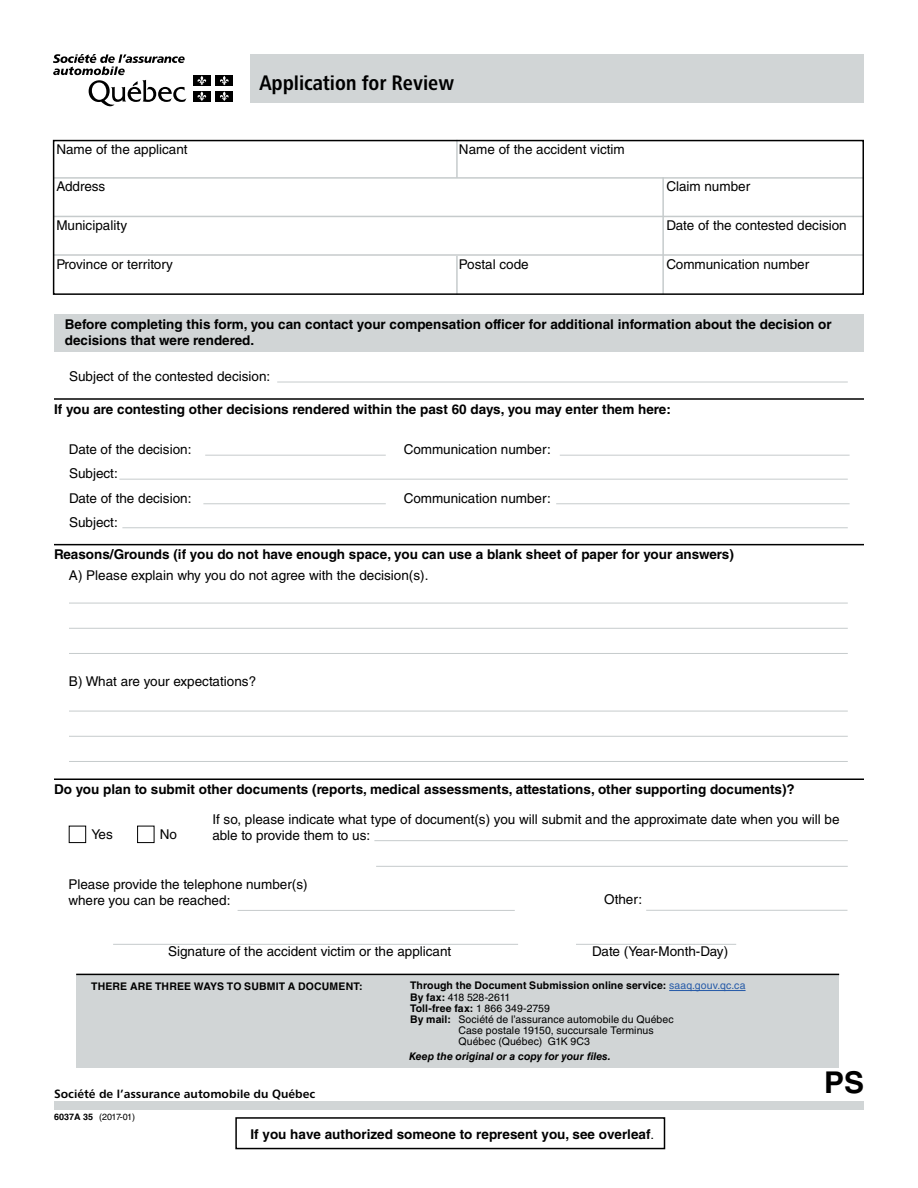
<style>
.page{position:relative;width:918px;height:1188px;background:#fff}
.page>*{position:absolute;margin:0;border:0;box-sizing:border-box;transform-origin:0 0}
.t1{font:700 30px "Helvetica LT Std";color:#000}
.t2{font:21px "Chaloult Cond Demi Gras";color:#000}
.t3{font:13.5px/16.2px "Helvetica LT Std";color:#000}
.t4{font:700 13.5px/16.2px "Helvetica LT Std";color:#000}
.t5{font:12px "Chaloult Demi Gras";color:#000}
.t6{font:700 10.5px/11.2px "Helvetica LT Std";letter-spacing:.01em;color:#000}
.t7{font:10.5px/11.2px "Helvetica LT Std";letter-spacing:.01em;color:#000}
.t8{font:italic 700 10.5px "Helvetica LT Std";letter-spacing:.005em;color:#000}
.t9{font:10.5px "Helvetica LT Std";letter-spacing:-.025em;color:#000}
.t10{font:9px "Helvetica LT Std";letter-spacing:-.06em;color:#000}
.s1{font-weight:700}
.s2{font-weight:400;color:#255aa8}
.s3{font-weight:400}
.s4{font-family:"Helvetica";font-weight:400}
</style>
<div class="page">
<div style="left:54px;top:314px;width:810px;height:38px;background:#d1d5d6"></div>
<hr style="left:277px;top:382px;width:571px;height:1px;background:#c6cbcc">
<hr style="left:560px;top:455px;width:290px;height:1px;background:#c6cbcc">
<hr style="left:556px;top:503px;width:294px;height:1px;background:#c6cbcc">
<hr style="left:205px;top:455px;width:181px;height:1px;background:#c6cbcc">
<hr style="left:113px;top:944px;width:405px;height:1px;background:#c6cbcc">
<hr style="left:576px;top:944px;width:160px;height:1px;background:#c6cbcc">
<hr style="left:646px;top:910px;width:201px;height:1px;background:#c6cbcc">
<hr style="left:203px;top:503px;width:183px;height:1px;background:#c6cbcc">
<hr style="left:119px;top:479px;width:729px;height:1px;background:#c6cbcc">
<hr style="left:122px;top:527px;width:726px;height:1px;background:#c6cbcc">
<hr style="left:238px;top:910px;width:277px;height:1px;background:#c6cbcc">
<hr style="left:69px;top:628px;width:779px;height:1px;background:#c6cbcc">
<hr style="left:69px;top:736px;width:779px;height:1px;background:#c6cbcc">
<hr style="left:69px;top:653px;width:779px;height:1px;background:#c6cbcc">
<hr style="left:69px;top:761px;width:779px;height:1px;background:#c6cbcc">
<hr style="left:376px;top:866px;width:472px;height:1px;background:#c6cbcc">
<hr style="left:374px;top:840px;width:474px;height:1px;background:#c6cbcc">
<hr style="left:69px;top:603px;width:779px;height:1px;background:#c6cbcc">
<hr style="left:69px;top:711px;width:779px;height:1px;background:#c6cbcc">
<hr style="left:54px;top:177px;width:810px;height:2px;background:#c6cbcc">
<hr style="left:54px;top:216px;width:810px;height:1px;background:#c6cbcc">
<hr style="left:54px;top:254px;width:810px;height:2px;background:#c6cbcc">
<hr style="left:456px;top:140px;width:2px;height:38px;background:#c6cbcc">
<hr style="left:456px;top:256px;width:2px;height:39px;background:#c6cbcc">
<hr style="left:662px;top:177px;width:2px;height:117px;background:#c6cbcc">
<div style="left:53px;top:140px;width:811px;height:155px;border:2px solid #000"></div>
<div style="left:69px;top:826px;width:17px;height:17px;border:1px solid #000"></div>
<div style="left:137px;top:826px;width:17px;height:17px;border:1px solid #000"></div>
<div style="left:250px;top:54px;width:614px;height:48px;background:#d1d5d6"></div>
<svg style="left:53px;top:54px;width:133px;height:52px"></svg>
<div style="left:193px;top:75px;width:18px;height:11px;background:#000"></div>
<svg style="left:197px;top:76px;width:9px;height:9px"></svg>
<div style="left:216px;top:75px;width:17px;height:11px;background:#000"></div>
<svg style="left:220px;top:76px;width:9px;height:9px"></svg>
<div style="left:193px;top:91px;width:18px;height:11px;background:#000"></div>
<svg style="left:197px;top:91px;width:9px;height:10px"></svg>
<div style="left:216px;top:91px;width:17px;height:11px;background:#000"></div>
<svg style="left:220px;top:91px;width:9px;height:10px"></svg>
<div style="left:54px;top:1101px;width:810px;height:9px;background:#d1d5d6"></div>
<hr style="left:54px;top:398px;width:810px;height:2px;background:#000">
<hr style="left:54px;top:544px;width:810px;height:1px;background:#000">
<hr style="left:54px;top:778px;width:810px;height:2px;background:#000">
<div style="left:235px;top:1117px;width:430px;height:32px;border:2px solid #000"></div>
<div style="left:76px;top:974px;width:763px;height:94px;background:#d1d5d6"></div>
<hr style="left:76px;top:974px;width:763px;height:1px;background:#000">
<hr style="left:669px;top:990px;width:77px;height:1px;background:#255aa8">
<h1 class="t2" style="left:259px;top:70px;width:196px">Application for Review</h1>
<p class="t3" style="left:56px;top:141px;width:133px">Name of the applicant</p>
<p class="t3" style="left:56px;top:178px;width:50px">Address</p>
<p class="t3" style="left:56px;top:217px;width:72px">Municipality</p>
<p class="t3" style="left:56px;top:256px;width:118px">Province or territory</p>
<p class="t3" style="left:459px;top:256px;width:71px">Postal code</p>
<p class="t3" style="left:459px;top:141px;width:167px">Name of the accident victim</p>
<p class="t3" style="left:666px;top:178px;width:85px">Claim number</p>
<p class="t3" style="left:666px;top:217px;width:182px">Date of the contested decision</p>
<p class="t3" style="left:666px;top:256px;width:144px">Communication number</p>
<h2 class="t4" style="left:65px;top:316px;width:769px">Before completing this form, you can contact your compensation officer for additional information about the decision or decisions that were rendered.</h2>
<p class="t3" style="left:69px;top:368px;width:203px">Subject of the contested decision:</p>
<h2 class="t4" style="left:54px;top:401px;width:618px">If you are contesting other decisions rendered within the past 60 days, you may enter them here:</h2>
<p class="t3" style="left:69px;top:441px;width:124px">Date of the decision:</p>
<p class="t3" style="left:69px;top:465px;width:50px">Subject:</p>
<p class="t3" style="left:69px;top:514px;width:50px">Subject:</p>
<p class="t3" style="left:69px;top:490px;width:124px">Date of the decision:</p>
<p class="t3" style="left:404px;top:441px;width:148px">Communication number:</p>
<p class="t3" style="left:404px;top:490px;width:148px">Communication number:</p>
<h2 class="t4" style="left:54px;top:546px;width:681px">Reasons/Grounds (if you do not have enough space, you can use a blank sheet of paper for your answers)</h2>
<p class="t3" style="left:69px;top:567px;width:361px">A) Please explain why you do not agree with the decision(s).</p>
<p class="t3" style="left:69px;top:673px;width:189px">B) What are your expectations?</p>
<h2 class="t4" style="left:54px;top:781px;width:742px">Do you plan to submit other documents (reports, medical assessments, attestations, other supporting documents)?</h2>
<p class="t3" style="left:92px;top:827px;width:23px">Yes</p>
<p class="t3" style="left:160px;top:827px;width:19px">No</p>
<p class="t3" style="left:212px;top:811px;width:629px">If so, please indicate what type of document(s) you will submit and the approximate date when you will be able to provide them to us:</p>
<p class="t3" style="left:68px;top:876px;width:241px">Please provide the telephone number(s) where you can be reached:</p>
<p class="t3" style="left:604px;top:891px;width:39px">Other:</p>
<p class="t3" style="left:168px;top:944px;width:285px">Signature of the accident victim or the applicant</p>
<p class="t3" style="left:592px;top:944px;width:138px">Date (Year-Month-Day)</p>
<p class="t6" style="left:91px;top:981px;width:273px">THERE ARE THREE WAYS TO SUBMIT A DOCUMENT:</p>
<p class="t5" style="left:54px;top:1086px;width:263px">Société de l’assurance automobile du Québec</p>
<p class="t10" style="left:54px;top:1112px;width:83px"><span class="s1">6037A 35</span> (2017-01)</p>
<p class="t6" style="left:410px;top:980px;width:337px">Through the Document Submission online service: <span class="s2">saaq.gouv.qc.ca</span></p>
<p class="t9" style="left:410px;top:991px;width:102px"><span class="s1">By fax:</span> 418 528-2611</p>
<p class="t6" style="left:410px;top:1002px;width:141px">Toll-free fax: <span class="s3">1 866 349-2759<br></span>By mail:</p>
<p class="t7" style="left:458px;top:1013px;width:217px">Société de l’assurance automobile du Québec<br>Case postale 19150, succursale Terminus<br>Québec (Québec) G1K 9C3</p>
<p class="t8" style="left:409px;top:1050px;width:203px">Keep the original or a copy for your files.</p>
<p class="t4" style="left:250px;top:1126px;width:405px">If you have authorized someone to represent you, see overleaf<span class="s4">.</span></p>
<h1 class="t1" style="left:824px;top:1064px;width:42px">PS</h1>
</div>
